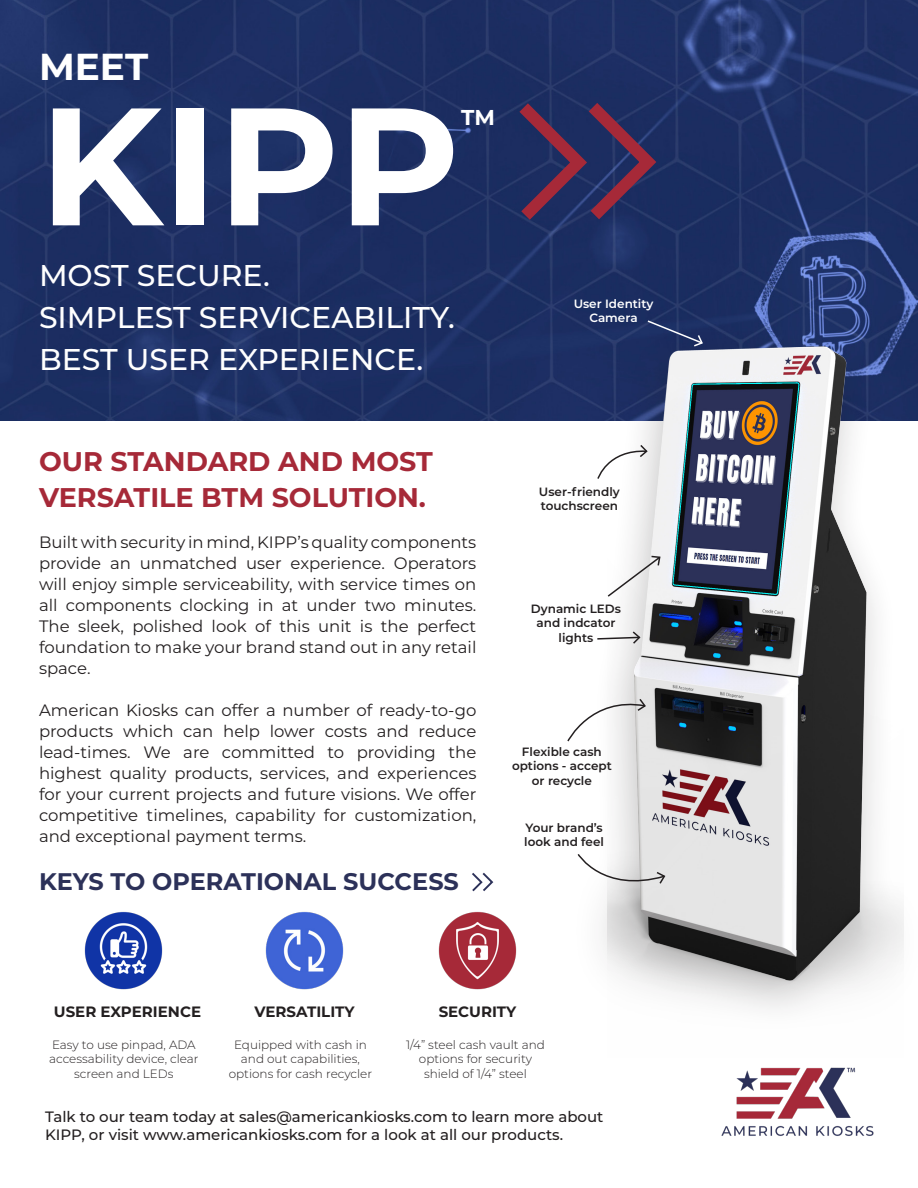
<style>
.page{position:relative;width:918px;height:1188px;background:#fff}
.page>*{position:absolute;margin:0;border:0;box-sizing:border-box;transform-origin:0 0}
.t1{font:700 166.95px "Montserrat";color:#fff}
.t2{font:700 37.5px "Montserrat";color:#fff}
.t3{font:500 30px "Montserrat";color:#fff}
.t4{font:700 27px/36px "Montserrat";color:#a62938}
.t5{font:700 24px "Montserrat";color:#2c3159}
.t6{font:700 21.45px "Montserrat";color:#fff}
.t7{font:16.5px/21px "Montserrat";color:#231f20;text-align:justify}
.t8{font:500 15px/18px "Montserrat";color:#231f20}
.t9{font:700 15px "Montserrat";color:#231f20}
.t10{font:300 12px/14.4px "Montserrat";color:#231f20;text-align:center}
.t11{font:600 12px/14.4px "Montserrat";color:#231f20;text-align:center}
.t12{font:600 12px/14.4px "Montserrat";color:#fff;text-align:center}
</style>
<div class="page">
<img style="left:0;top:0;width:918px;height:420px">
<svg style="left:507px;top:90px;width:158px;height:142px;background:#332d5b"></svg>
<img style="left:721px;top:1084px;width:153px;height:52px">
<svg style="left:472px;top:872px;width:22px;height:20px"></svg>
<div style="left:568px;top:325px;width:350px;height:759px;background:#231f20;opacity:.25"></div>
<img style="left:608px;top:277px;width:295px;height:781px">
<svg style="left:646px;top:319px;width:58px;height:29px;background:#2a3b6c"></svg>
<svg style="left:577px;top:853px;width:89px;height:41px"></svg>
<svg style="left:596px;top:630px;width:46px;height:15px"></svg>
<svg style="left:606px;top:555px;width:56px;height:43px"></svg>
<img style="left:84px;top:911px;width:79px;height:79px">
<img style="left:265px;top:911px;width:79px;height:79px">
<img style="left:438px;top:911px;width:79px;height:79px">
<svg style="left:567px;top:696px;width:80px;height:47px"></svg>
<svg style="left:597px;top:443px;width:52px;height:37px"></svg>
<p class="t2" style="left:39px;top:39px;width:111px">MEET</p>
<p class="t1" style="left:39px;top:46px;width:423px">KIPP</p>
<p class="t6" style="left:461px;top:101px;width:35px">TM</p>
<p class="t3" style="left:39px;top:255px;width:232px">MOST SECURE.</p>
<p class="t3" style="left:39px;top:297px;width:417px">SIMPLEST SERVICEABILITY.</p>
<p class="t3" style="left:39px;top:339px;width:386px">BEST USER EXPERIENCE.</p>
<p class="t12" style="left:574px;top:296px;width:81px">User Identity<br>Camera</p>
<p class="t4" style="left:39px;top:442px;width:395px">OUR STANDARD AND MOST<br>VERSATILE BTM SOLUTION.</p>
<p class="t7" style="left:39px;top:531px;width:439px">Built with security in mind, KIPP’s quality components provide an unmatched user experience. Operators will enjoy simple serviceability, with service times on all components clocking in at under two minutes.<br>The sleek, polished look of this unit is the perfect foundation to make your brand stand out in any retail space.</p>
<p class="t7" style="left:39px;top:699px;width:439px">American Kiosks can offer a number of ready-to-go products which can help lower costs and reduce lead-times. We are committed to providing the highest quality products, services, and experiences for your current projects and future visions. We offer competitive timelines, capability for customization, and exceptional payment terms.</p>
<p class="t5" style="left:39px;top:864px;width:421px">KEYS TO OPERATIONAL SUCCESS</p>
<p class="t11" style="left:539px;top:484px;width:82px;text-align:left">User-friendly touchscreen</p>
<p class="t11" style="left:531px;top:601px;width:92px">Dynamic LEDs and indcator lights</p>
<p class="t11" style="left:512px;top:744px;width:101px">Flexible cash options - accept or recycle</p>
<p class="t11" style="left:524px;top:820px;width:81px;text-align:left">Your brand’s look and feel</p>
<p class="t9" style="left:54px;top:1001px;width:149px">USER EXPERIENCE</p>
<p class="t10" style="left:49px;top:1037px;width:151px">Easy to use pinpad, ADA accessability device, clear screen and LEDs</p>
<p class="t9" style="left:255px;top:1001px;width:101px">VERSATILITY</p>
<p class="t10" style="left:229px;top:1037px;width:145px">Equipped with cash in and out capabilities, options for cash recycler</p>
<p class="t9" style="left:439px;top:1001px;width:79px">SECURITY</p>
<p class="t10" style="left:406px;top:1037px;width:140px">1/4” steel cash vault and options for security shield of 1/4” steel</p>
<p class="t8" style="left:45px;top:1107px;width:560px">Talk to our team today at sales@americankiosks.com to learn more about<br>KIPP, or visit www.americankiosks.com for a look at all our products.</p>
</div>
